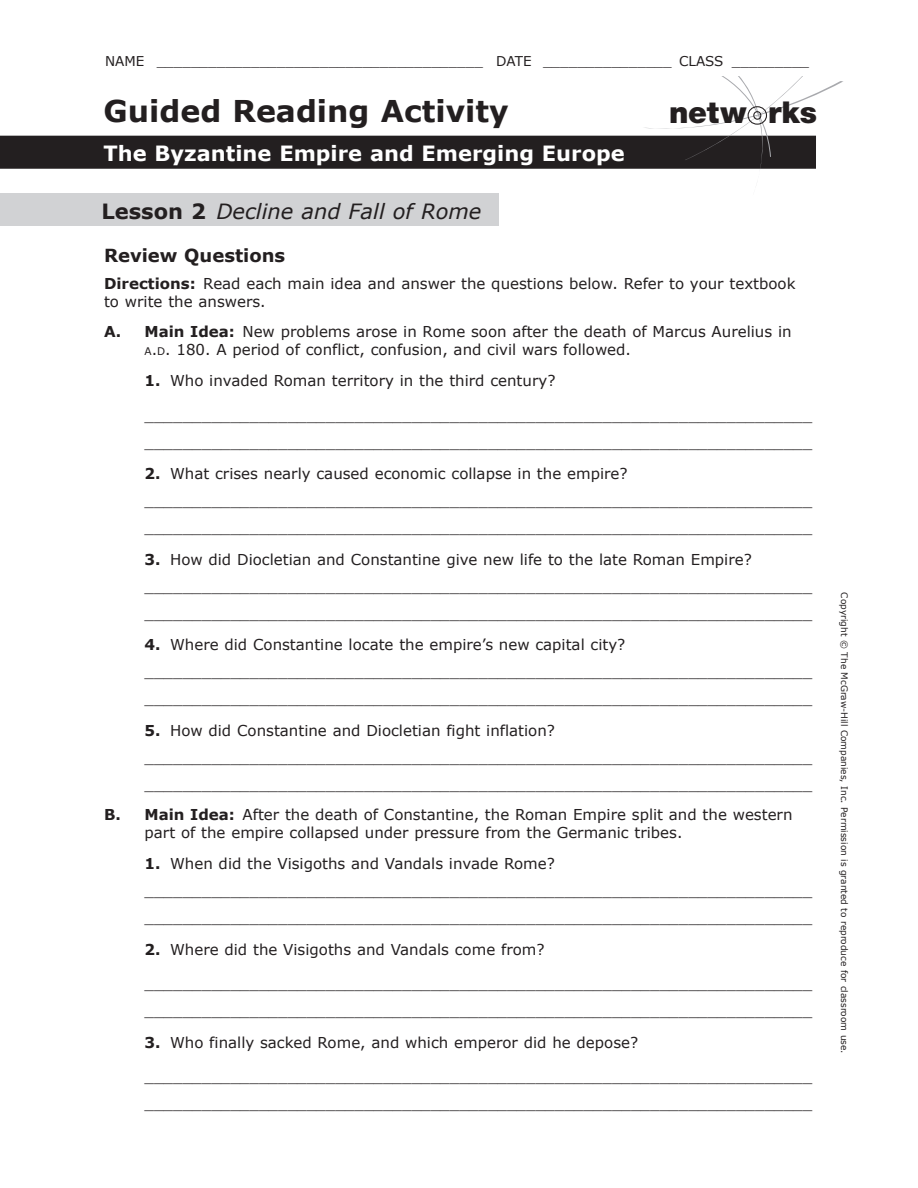
<style>
.page{position:relative;width:918px;height:1188px;background:#fff}
.page>*{position:absolute;margin:0;border:0;box-sizing:border-box;transform-origin:0 0}
.t1{font:900 30.15px "Helvetica Neue LT Std";color:#231f20}
.t2{font:700 30px "Verdana";color:#231f20}
.t3{font:700 21px "Verdana";color:#fff}
.t4{font:italic 21px "Verdana";color:#231f20}
.t5{font:700 18px "Verdana";color:#231f20}
.t6{font:15px/27px "Verdana";color:#231f20}
.t7{font:13.5px "Verdana";color:#231f20}
.t8{font:9px "Verdana";color:#231f20}
.s1{font-weight:700;font-style:normal}
.s2{font-weight:700}
.s3{font-size:10.5px}
</style>
<div class="page">
<div style="left:0;top:136px;width:816px;height:33px;background:#231f20"></div>
<svg style="left:642px;top:77px;width:201px;height:92px"></svg>
<div style="left:0;top:194px;width:499px;height:32px;background:#d1d2d4"></div>
<p class="t7" style="left:105px;top:52px;width:706px">NAME ______________________________________ DATE _______________ CLASS _________</p>
<h1 class="t1" style="left:669px;top:95px;width:150px">netw rks</h1>
<h3 class="t3" style="left:104px;top:139px;width:523px">The Byzantine Empire and Emerging Europe</h3>
<h2 class="t2" style="left:104px;top:91px;width:407px">Guided Reading Activity</h2>
<h3 class="t4" style="left:102px;top:198px;width:381px"><span class="s1">Lesson 2</span> Decline and Fall of Rome</h3>
<p class="t5" style="left:104px;top:243px;width:183px">Review Questions</p>
<p class="t6" style="left:104px;top:274px;width:693px;line-height:18px"><span class="s2">Directions:</span> Read each main idea and answer the questions below. Refer to your textbook to write the answers.</p>
<p class="t6" style="left:145px;top:322px;width:649px;line-height:18px;text-indent:-40px"><span class="s2">A. Main Idea:</span> New problems arose in Rome soon after the death of Marcus Aurelius in<br><span class="s3">A</span>.<span class="s3">D</span>. 180. A period of conflict, confusion, and civil wars followed.</p>
<p class="t6" style="left:145px;top:367px;width:412px"><span class="s2">1.</span> Who invaded Roman territory in the third century?</p>
<p class="t6" style="left:145px;top:401px;width:669px">______________________________________________________________________ ______________________________________________________________________</p>
<p class="t6" style="left:145px;top:460px;width:669px"><span class="s2">2.</span> What crises nearly caused economic collapse in the empire? ______________________________________________________________________ ______________________________________________________________________</p>
<p class="t6" style="left:145px;top:545px;width:669px"><span class="s2">3.</span> How did Diocletian and Constantine give new life to the late Roman Empire? ______________________________________________________________________ ______________________________________________________________________</p>
<p class="t6" style="left:145px;top:631px;width:669px"><span class="s2">4.</span> Where did Constantine locate the empire’s new capital city? ______________________________________________________________________ ______________________________________________________________________</p>
<p class="t6" style="left:145px;top:716px;width:669px"><span class="s2">5.</span> How did Constantine and Diocletian fight inflation? ______________________________________________________________________ ______________________________________________________________________</p>
<p class="t6" style="left:145px;top:805px;width:649px;line-height:18px;text-indent:-40px"><span class="s2">B. Main Idea:</span> After the death of Constantine, the Roman Empire split and the western part of the empire collapsed under pressure from the Germanic tribes.</p>
<p class="t6" style="left:145px;top:850px;width:669px"><span class="s2">1.</span> When did the Visigoths and Vandals invade Rome? ______________________________________________________________________ ______________________________________________________________________</p>
<p class="t6" style="left:145px;top:935px;width:402px"><span class="s2">2.</span> Where did the Visigoths and Vandals come from?</p>
<p class="t6" style="left:145px;top:970px;width:669px">______________________________________________________________________ ______________________________________________________________________</p>
<p class="t6" style="left:145px;top:1028px;width:495px"><span class="s2">3.</span> Who finally sacked Rome, and which emperor did he depose?</p>
<p class="t6" style="left:145px;top:1063px;width:669px">______________________________________________________________________ ______________________________________________________________________</p>
<p class="t8" style="left:850px;top:592px;width:463px;rotate:90deg">Copyright © The McGraw-Hill Companies, Inc. Permission is granted to reproduce for classroom use.</p>
</div>
